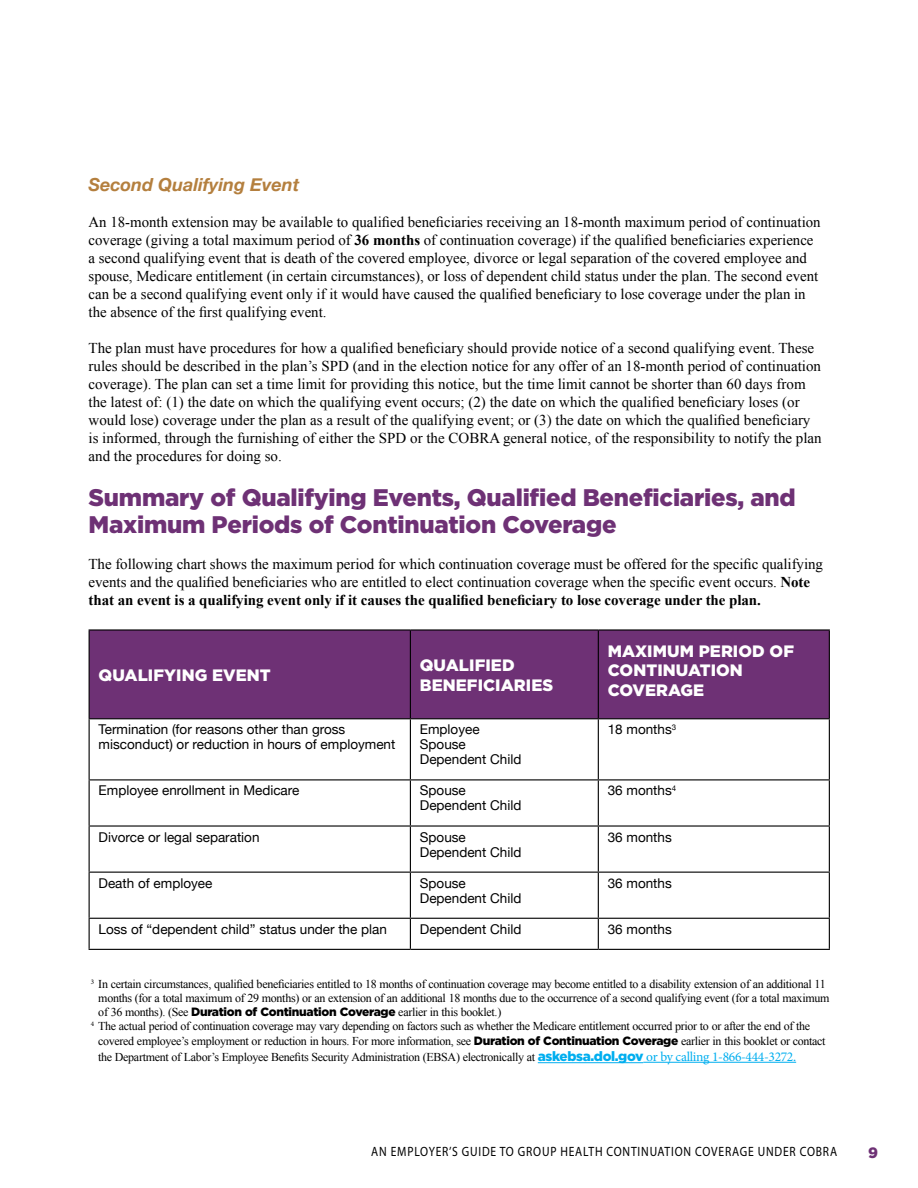
<style>
.page{position:relative;width:918px;height:1188px;background:#fff}
.page>*{position:absolute;margin:0;border:0;box-sizing:border-box;transform-origin:0 0}
.t1{font:900 24px/27px "Gotham";letter-spacing:-.01em;color:#6e3175}
.t2{font:italic 700 18px "Helvetica Neue";color:#b47f3e}
.t3{font:900 16.5px/19.8px "Gotham";letter-spacing:.005em;color:#fff}
.t4{font:15px/18px "Times New Roman";color:#000}
.t5{font:900 15px "Gotham";color:#6e3175}
.t6{font:13.5px/15px "Helvetica Neue";color:#000}
.t7{font:13.5px "Myriad Pro";letter-spacing:.07em;color:#000;scale:.86 1}
.t8{font:12px/14.2px "Times New Roman";letter-spacing:-.025em;color:#000}
.s1{font-weight:700}
.s2{font-family:"Gotham";font-weight:900}
.s3{font-family:"Gotham";font-weight:900;font-size:13.5px;color:#00aeef}
.s4{font-family:"Minion Pro";font-size:13.5px;color:#00aeef}
</style>
<div class="page">
<div style="left:90px;top:631px;width:739px;height:87px;background:#6e3175"></div>
<hr style="left:89px;top:629px;width:321px;height:2px;background:#000">
<hr style="left:89px;top:631px;width:1px;height:87px;background:#000">
<hr style="left:410px;top:629px;width:188px;height:2px;background:#000">
<hr style="left:410px;top:631px;width:1px;height:87px;background:#000">
<hr style="left:598px;top:629px;width:232px;height:2px;background:#000">
<hr style="left:598px;top:631px;width:1px;height:87px;background:#000">
<hr style="left:829px;top:631px;width:1px;height:87px;background:#000">
<hr style="left:89px;top:718px;width:321px;height:1px;background:#000">
<hr style="left:410px;top:718px;width:188px;height:1px;background:#000">
<hr style="left:598px;top:718px;width:232px;height:1px;background:#000">
<hr style="left:89px;top:719px;width:1px;height:60px;background:#000">
<hr style="left:410px;top:719px;width:1px;height:60px;background:#000">
<hr style="left:598px;top:719px;width:1px;height:60px;background:#000">
<hr style="left:829px;top:719px;width:1px;height:60px;background:#000">
<hr style="left:89px;top:779px;width:321px;height:1px;background:#000">
<hr style="left:89px;top:780px;width:1px;height:45px;background:#000">
<hr style="left:410px;top:779px;width:188px;height:1px;background:#000">
<hr style="left:410px;top:780px;width:1px;height:45px;background:#000">
<hr style="left:598px;top:779px;width:232px;height:1px;background:#000">
<hr style="left:598px;top:780px;width:1px;height:45px;background:#000">
<hr style="left:829px;top:780px;width:1px;height:45px;background:#000">
<hr style="left:89px;top:825px;width:321px;height:2px;background:#000">
<hr style="left:89px;top:827px;width:1px;height:45px;background:#000">
<hr style="left:410px;top:825px;width:188px;height:2px;background:#000">
<hr style="left:410px;top:827px;width:1px;height:45px;background:#000">
<hr style="left:598px;top:825px;width:232px;height:2px;background:#000">
<hr style="left:598px;top:827px;width:1px;height:45px;background:#000">
<hr style="left:829px;top:827px;width:1px;height:45px;background:#000">
<hr style="left:89px;top:872px;width:321px;height:1px;background:#000">
<hr style="left:89px;top:873px;width:1px;height:45px;background:#000">
<hr style="left:410px;top:872px;width:188px;height:1px;background:#000">
<hr style="left:410px;top:873px;width:1px;height:45px;background:#000">
<hr style="left:598px;top:872px;width:232px;height:1px;background:#000">
<hr style="left:598px;top:873px;width:1px;height:45px;background:#000">
<hr style="left:829px;top:873px;width:1px;height:45px;background:#000">
<hr style="left:89px;top:918px;width:321px;height:1px;background:#000">
<hr style="left:89px;top:919px;width:1px;height:30px;background:#000">
<hr style="left:410px;top:918px;width:188px;height:1px;background:#000">
<hr style="left:410px;top:919px;width:1px;height:30px;background:#000">
<hr style="left:598px;top:918px;width:232px;height:1px;background:#000">
<hr style="left:598px;top:919px;width:1px;height:30px;background:#000">
<hr style="left:829px;top:919px;width:1px;height:30px;background:#000">
<hr style="left:89px;top:949px;width:321px;height:1px;background:#000">
<hr style="left:410px;top:949px;width:188px;height:1px;background:#000">
<hr style="left:598px;top:949px;width:232px;height:1px;background:#000">
<hr style="left:538px;top:1062px;width:105px;height:1px;background:#00aeef">
<hr style="left:643px;top:1062px;width:153px;height:1px;background:#00aeef">
<p class="t2" style="left:89px;top:171px;width:213px">Second Qualifying Event</p>
<p class="t4" style="left:89px;top:213px;width:734px">An 18-month extension may be available to qualified beneficiaries receiving an 18-month maximum period of continuation coverage (giving a total maximum period of <span class="s1">36 months</span> of continuation coverage) if the qualified beneficiaries experience a second qualifying event that is death of the covered employee, divorce or legal separation of the covered employee and spouse, Medicare entitlement (in certain circumstances), or loss of dependent child status under the plan. The second event can be a second qualifying event only if it would have caused the qualified beneficiary to lose coverage under the plan in the absence of the first qualifying event.</p>
<p class="t4" style="left:89px;top:339px;width:735px">The plan must have procedures for how a qualified beneficiary should provide notice of a second qualifying event. These rules should be described in the plan’s SPD (and in the election notice for any offer of an 18-month period of continuation coverage). The plan can set a time limit for providing this notice, but the time limit cannot be shorter than 60 days from the latest of: (1) the date on which the qualifying event occurs; (2) the date on which the qualified beneficiary loses (or would lose) coverage under the plan as a result of the qualifying event; or (3) the date on which the qualified beneficiary is informed, through the furnishing of either the SPD or the COBRA general notice, of the responsibility to notify the plan and the procedures for doing so.</p>
<p class="t1" style="left:89px;top:484px;width:709px">Summary of Qualifying Events, Qualified Beneficiaries, and<br>Maximum Periods of Continuation Coverage</p>
<p class="t4" style="left:89px;top:555px;width:736px">The following chart shows the maximum period for which continuation coverage must be offered for the specific qualifying events and the qualified beneficiaries who are entitled to elect continuation coverage when the specific event occurs. <span class="s1">Note that an event is a qualifying event only if it causes the qualified beneficiary to lose coverage under the plan.</span></p>
<p class="t3" style="left:99px;top:665px;width:174px">QUALIFYING EVENT</p>
<p class="t3" style="left:420px;top:655px;width:135px">QUALIFIED<br>BENEFICIARIES</p>
<p class="t6" style="left:99px;top:723px;width:298px">Termination (for reasons other than gross misconduct) or reduction in hours of employment</p>
<p class="t6" style="left:420px;top:723px;width:61px">Employee</p>
<p class="t6" style="left:420px;top:738px;width:48px">Spouse</p>
<p class="t6" style="left:420px;top:753px;width:103px">Dependent Child</p>
<p class="t6" style="left:99px;top:784px;width:202px">Employee enrollment in Medicare</p>
<p class="t6" style="left:420px;top:784px;width:48px">Spouse</p>
<p class="t6" style="left:420px;top:799px;width:103px">Dependent Child</p>
<p class="t6" style="left:99px;top:830px;width:163px">Divorce or legal separation</p>
<p class="t6" style="left:420px;top:830px;width:48px">Spouse</p>
<p class="t6" style="left:420px;top:845px;width:103px">Dependent Child</p>
<p class="t6" style="left:99px;top:876px;width:115px">Death of employee</p>
<p class="t6" style="left:420px;top:876px;width:48px">Spouse</p>
<p class="t6" style="left:420px;top:891px;width:103px">Dependent Child</p>
<p class="t3" style="left:608px;top:641px;width:188px">MAXIMUM PERIOD OF</p>
<p class="t3" style="left:608px;top:661px;width:137px">CONTINUATION<br>COVERAGE</p>
<p class="t6" style="left:608px;top:723px;width:70px">18 months<sup>3</sup></p>
<p class="t6" style="left:608px;top:784px;width:70px">36 months<sup>4</sup></p>
<p class="t6" style="left:608px;top:830px;width:66px">36 months</p>
<p class="t6" style="left:608px;top:876px;width:66px">36 months</p>
<p class="t6" style="left:99px;top:922px;width:290px">Loss of “dependent child” status under the plan</p>
<p class="t6" style="left:420px;top:922px;width:103px">Dependent Child</p>
<p class="t6" style="left:608px;top:922px;width:66px">36 months</p>
<p class="t8" style="left:98px;top:976px;width:733px;text-indent:-8px"><sup>3</sup> In certain circumstances, qualified beneficiaries entitled to 18 months of continuation coverage may become entitled to a disability extension of an additional 11 months (for a total maximum of 29 months) or an extension of an additional 18 months due to the occurrence of a second qualifying event (for a total maximum of 36 months). (See <span class="s2">Duration of Continuation Coverage</span> earlier in this booklet.)</p>
<p class="t8" style="left:98px;top:1019px;width:729px;text-indent:-7px"><sup>4</sup> The actual period of continuation coverage may vary depending on factors such as whether the Medicare entitlement occurred prior to or after the end of the covered employee’s employment or reduction in hours. For more information, see <span class="s2">Duration of Continuation Coverage</span> earlier in this booklet or contact</p>
<p class="t8" style="left:98px;top:1050px;width:700px">the Department of Labor’s Employee Benefits Security Administration (EBSA) electronically at <span class="s3">askebsa.dol.gov</span> <span class="s4">or by calling 1-866-444-3272.</span></p>
<p class="t7" style="left:371px;top:1143px;width:543px">AN EMPLOYER’S GUIDE TO GROUP HEALTH CONTINUATION COVERAGE UNDER COBRA</p>
<p class="t5" style="left:868px;top:1142px;width:11px">9</p>
</div>
